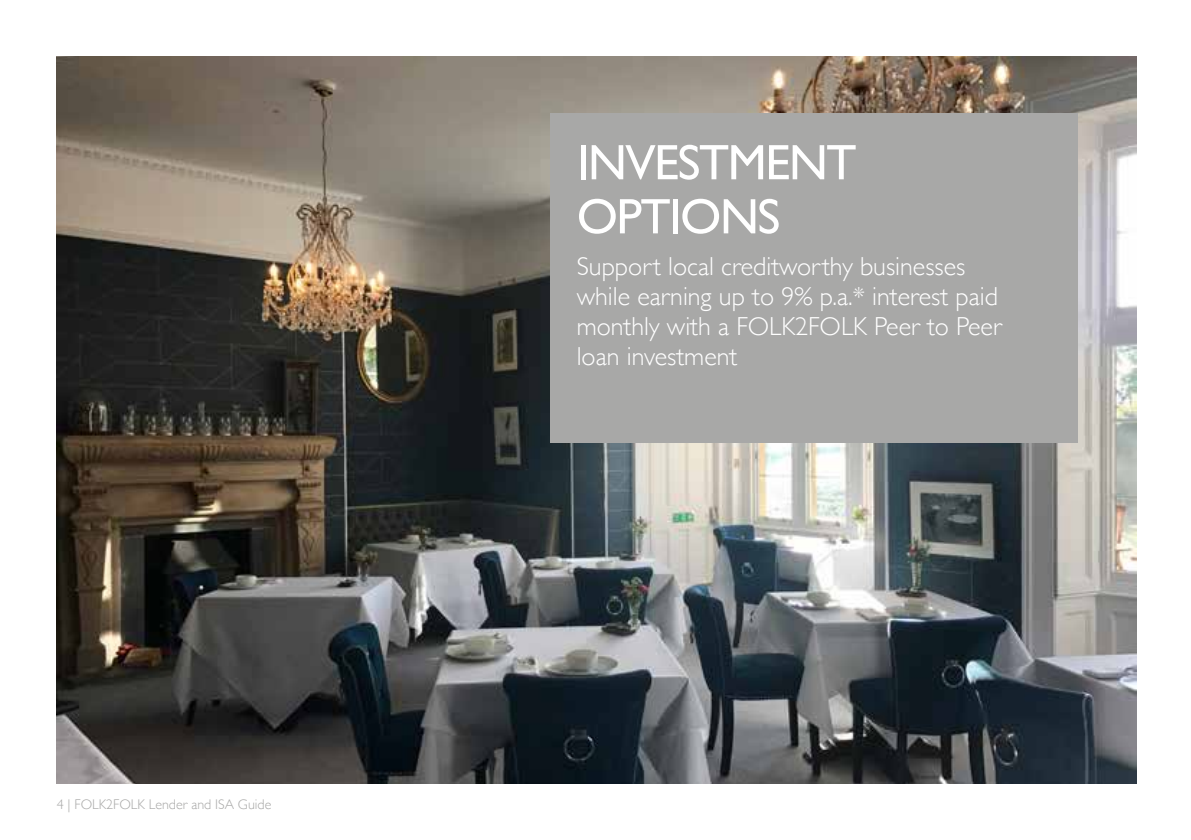
<style>
.page{position:relative;width:1191px;height:840px;background:#fff}
.page>*{position:absolute;margin:0;border:0;box-sizing:border-box;transform-origin:0 0}
.t1{font:50px/54px "Gill Sans";letter-spacing:-.03em;color:#fff}
.t2{font:300 26px/30px "Gill Sans";color:#fff}
.t3{font:300 14px "Gill Sans";color:#a8a8a7}
</style>
<div class="page">
<img style="left:56px;top:57px;width:1080px;height:725px">
<div style="left:550px;top:113px;width:527px;height:329px;background:#a8a8a7"></div>
<p class="t3" style="left:57px;top:792px;width:216px">4 | FOLK2FOLK Lender and ISA Guide</p>
<h1 class="t1" style="left:577px;top:135px;width:281px">INVESTMENT<br>OPTIONS</h1>
<p class="t2" style="left:577px;top:250px;width:426px">Support local creditworthy businesses while earning up to 9% p.a.* interest paid monthly with a FOLK2FOLK Peer to Peer loan investment</p>
</div>
